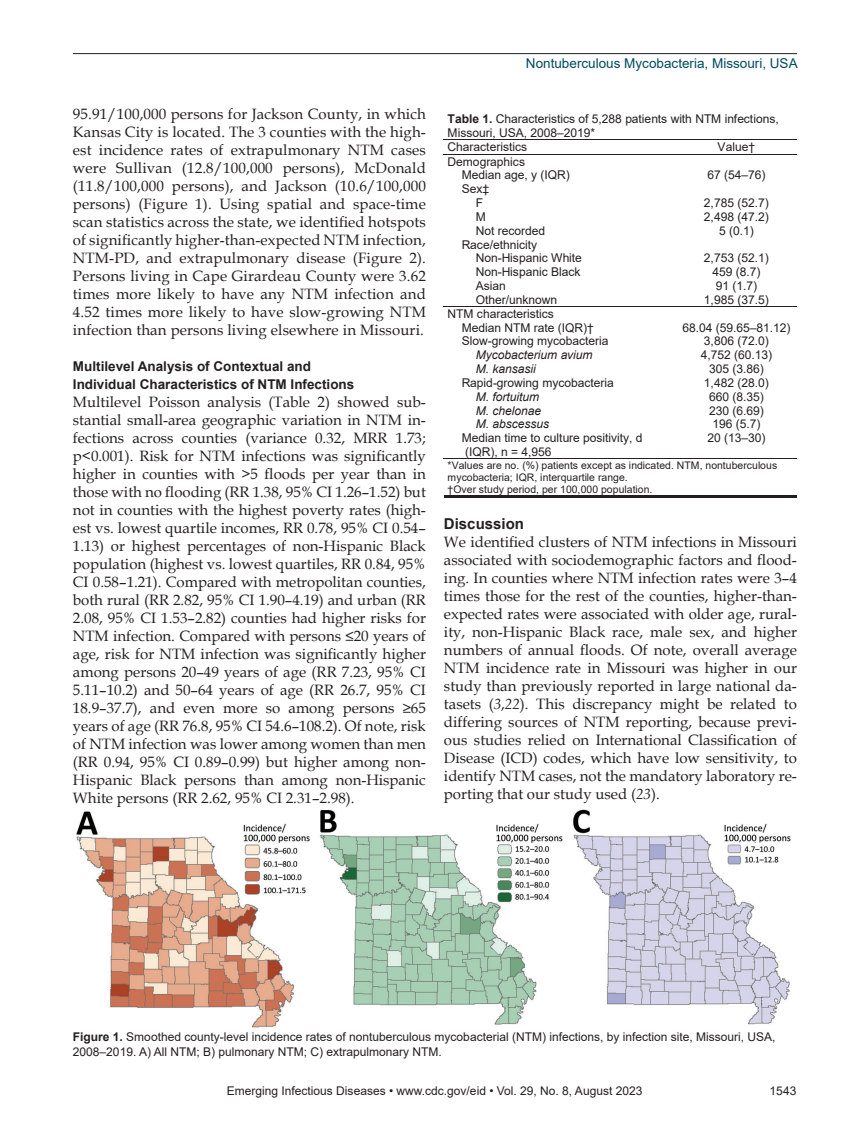
<style>
.page{position:relative;width:851px;height:1134px;background:#fff}
.page>*{position:absolute;margin:0;border:0;box-sizing:border-box;transform-origin:0 0}
.t1{font:15px/18px "Book Antiqua";color:#231f20;text-align:justify}
.t2{font:700 15px "Arial";color:#231f20}
.t3{font:700 13.5px/18px "Arial";color:#231f20}
.t4{font:13.5px "Arial";color:#004b5c}
.t5{font:12px/13.8px "Arial";color:#231f20}
.t6{font:italic 12px "Arial";letter-spacing:-.005em;color:#231f20}
.t7{font:10.5px/12px "Arial";color:#231f20}
.s1{font-weight:700}
.s2{font-style:italic}
</style>
<div class="page">
<hr style="left:73px;top:53px;width:723px;height:1px;background:#231f20">
<hr style="left:444px;top:139px;width:229px;height:1px;background:#231f20">
<hr style="left:673px;top:139px;width:123px;height:1px;background:#231f20">
<hr style="left:444px;top:154px;width:229px;height:1px;background:#231f20">
<hr style="left:673px;top:154px;width:123px;height:1px;background:#231f20">
<hr style="left:444px;top:306px;width:229px;height:1px;background:#231f20">
<hr style="left:673px;top:306px;width:123px;height:1px;background:#231f20">
<hr style="left:444px;top:459px;width:229px;height:1px;background:#231f20">
<hr style="left:673px;top:459px;width:123px;height:1px;background:#231f20">
<hr style="left:444px;top:495px;width:352px;height:3px;background:#231f20">
<img style="left:76px;top:809px;width:715px;height:219px">
<p class="t1" style="left:73px;top:104px;width:354px">95.91/100,000 persons for Jackson County, in which Kansas City is located. The 3 counties with the high&shy;est incidence rates of extrapulmonary NTM cases were Sullivan (12.8/100,000 persons), McDonald (11.8/100,000 persons), and Jackson (10.6/100,000 persons) (Figure 1). Using spatial and space-time scan statistics across the state, we identified hotspots of significantly higher-than-expected NTM infection, NTM-PD, and extrapulmonary disease (Figure 2).<br>Persons living in Cape Girardeau County were 3.62 times more likely to have any NTM infection and 4.52 times more likely to have slow-growing NTM infection than persons living elsewhere in Missouri.</p>
<p class="t3" style="left:73px;top:357px;width:283px">Multilevel Analysis of Contextual and<br>Individual Characteristics of NTM Infections</p>
<p class="t1" style="left:73px;top:393px;width:354px">Multilevel Poisson analysis (Table 2) showed sub&shy;stantial small-area geographic variation in NTM in&shy;fections across counties (variance 0.32, MRR 1.73; p&lt;0.001). Risk for NTM infections was significantly higher in counties with &gt;5 floods per year than in those with no flooding (RR 1.38, 95% CI 1.26–1.52) but not in counties with the highest poverty rates (high&shy;est vs. lowest quartile incomes, RR 0.78, 95% CI 0.54– 1.13) or highest percentages of non-Hispanic Black population (highest vs. lowest quartiles, RR 0.84, 95% CI 0.58–1.21). Compared with metropolitan counties, both rural (RR 2.82, 95% CI 1.90–4.19) and urban (RR 2.08, 95% CI 1.53–2.82) counties had higher risks for NTM infection. Compared with persons ≤20 years of age, risk for NTM infection was significantly higher among persons 20–49 years of age (RR 7.23, 95% CI 5.11–10.2) and 50–64 years of age (RR 26.7, 95% CI 18.9–37.7), and even more so among persons ≥65 years of age (RR 76.8, 95% CI 54.6–108.2). Of note, risk of NTM infection was lower among women than men (RR 0.94, 95% CI 0.89–0.99) but higher among non-Hispanic Black persons than among non-Hispanic White persons (RR 2.62, 95% CI 2.31–2.98).</p>
<p class="t4" style="left:526px;top:54px;width:273px">Nontuberculous Mycobacteria, Missouri, USA</p>
<p class="t5" style="left:447px;top:111px;width:332px;line-height:14.2px"><span class="s1">Table 1.</span> Characteristics of 5,288 patients with NTM infections,<br>Missouri, USA, 2008–2019*<br>Characteristics</p>
<p class="t5" style="left:717px;top:140px;width:39px">Value†</p>
<p class="t5" style="left:461px;top:155px;width:110px;text-indent:-14px">Demographics<br>Median age, y (IQR)</p>
<p class="t5" style="left:475px;top:182px;width:15px;text-indent:-14px">Sex‡<br>F</p>
<p class="t5" style="left:707px;top:168px;width:60px">67 (54–76)</p>
<p class="t5" style="left:704px;top:196px;width:66px">2,785 (52.7)</p>
<p class="t5" style="left:475px;top:210px;width:12px">M</p>
<p class="t5" style="left:704px;top:210px;width:66px">2,498 (47.2)</p>
<p class="t5" style="left:475px;top:224px;width:71px">Not recorded</p>
<p class="t5" style="left:719px;top:224px;width:36px">5 (0.1)</p>
<p class="t5" style="left:475px;top:237px;width:108px;text-indent:-14px">Race/ethnicity<br>Non-Hispanic White</p>
<p class="t5" style="left:704px;top:251px;width:66px">2,753 (52.1)</p>
<p class="t5" style="left:475px;top:265px;width:106px">Non-Hispanic Black</p>
<p class="t5" style="left:712px;top:265px;width:50px">459 (8.7)</p>
<p class="t5" style="left:475px;top:279px;width:32px">Asian</p>
<p class="t5" style="left:715px;top:279px;width:43px">91 (1.7)</p>
<p class="t5" style="left:475px;top:293px;width:83px">Other/unknown</p>
<p class="t5" style="left:704px;top:293px;width:66px">1,985 (37.5)</p>
<p class="t5" style="left:461px;top:307px;width:134px;text-indent:-14px">NTM characteristics<br>Median NTM rate (IQR)†</p>
<p class="t5" style="left:682px;top:321px;width:110px">68.04 (59.65–81.12)</p>
<p class="t5" style="left:461px;top:334px;width:148px">Slow-growing mycobacteria</p>
<p class="t5" style="left:704px;top:334px;width:66px">3,806 (72.0)</p>
<p class="t6" style="left:475px;top:347px;width:118px">Mycobacterium avium</p>
<p class="t5" style="left:700px;top:348px;width:73px">4,752 (60.13)</p>
<p class="t6" style="left:475px;top:361px;width:62px">M. kansasii</p>
<p class="t5" style="left:709px;top:362px;width:56px">305 (3.86)</p>
<p class="t5" style="left:461px;top:376px;width:154px">Rapid-growing mycobacteria</p>
<p class="t5" style="left:704px;top:376px;width:66px">1,482 (28.0)</p>
<p class="t6" style="left:475px;top:389px;width:65px">M. fortuitum</p>
<p class="t5" style="left:709px;top:390px;width:56px">660 (8.35)</p>
<p class="t6" style="left:475px;top:403px;width:67px">M. chelonae</p>
<p class="t5" style="left:709px;top:403px;width:56px">230 (6.69)</p>
<p class="t6" style="left:475px;top:416px;width:75px">M. abscessus</p>
<p class="t5" style="left:712px;top:417px;width:50px">196 (5.7)</p>
<p class="t5" style="left:461px;top:431px;width:182px">Median time to culture positivity, d (IQR), n = 4,956</p>
<p class="t5" style="left:707px;top:431px;width:60px">20 (13–30)</p>
<p class="t7" style="left:447px;top:459px;width:331px">*Values are no. (%) patients except as indicated. NTM, nontuberculous mycobacteria; IQR, interquartile range.<br>†Over study period, per 100,000 population.</p>
<p class="t2" style="left:444px;top:513px;width:82px">Discussion</p>
<p class="t1" style="left:444px;top:532px;width:354px">We identified clusters of NTM infections in Missouri associated with sociodemographic factors and flood&shy;ing. In counties where NTM infection rates were 3–4 times those for the rest of the counties, higher-than&shy;expected rates were associated with older age, rural&shy;ity, non-Hispanic Black race, male sex, and higher numbers of annual floods. Of note, overall average NTM incidence rate in Missouri was higher in our study than previously reported in large national da&shy;tasets (<span class="s2">3</span>,<span class="s2">22</span>). This discrepancy might be related to differing sources of NTM reporting, because previ&shy;ous studies relied on International Classification of Disease (ICD) codes, which have low sensitivity, to identify NTM cases, not the mandatory laboratory re&shy;porting that our study used (<span class="s2">23</span>).</p>
<p class="t5" style="left:73px;top:1029px;width:704px;line-height:15px"><span class="s1">Figure 1.</span> Smoothed county-level incidence rates of nontuberculous mycobacterial (NTM) infections, by infection site, Missouri, USA,<br>2008–2019. A) All NTM; B) pulmonary NTM; C) extrapulmonary NTM.</p>
<p class="t5" style="left:227px;top:1084px;width:417px">Emerging Infectious Diseases • www.cdc.gov/eid • Vol. 29, No. 8, August 2023</p>
<p class="t5" style="left:769px;top:1084px;width:28px">1543</p>
</div>
